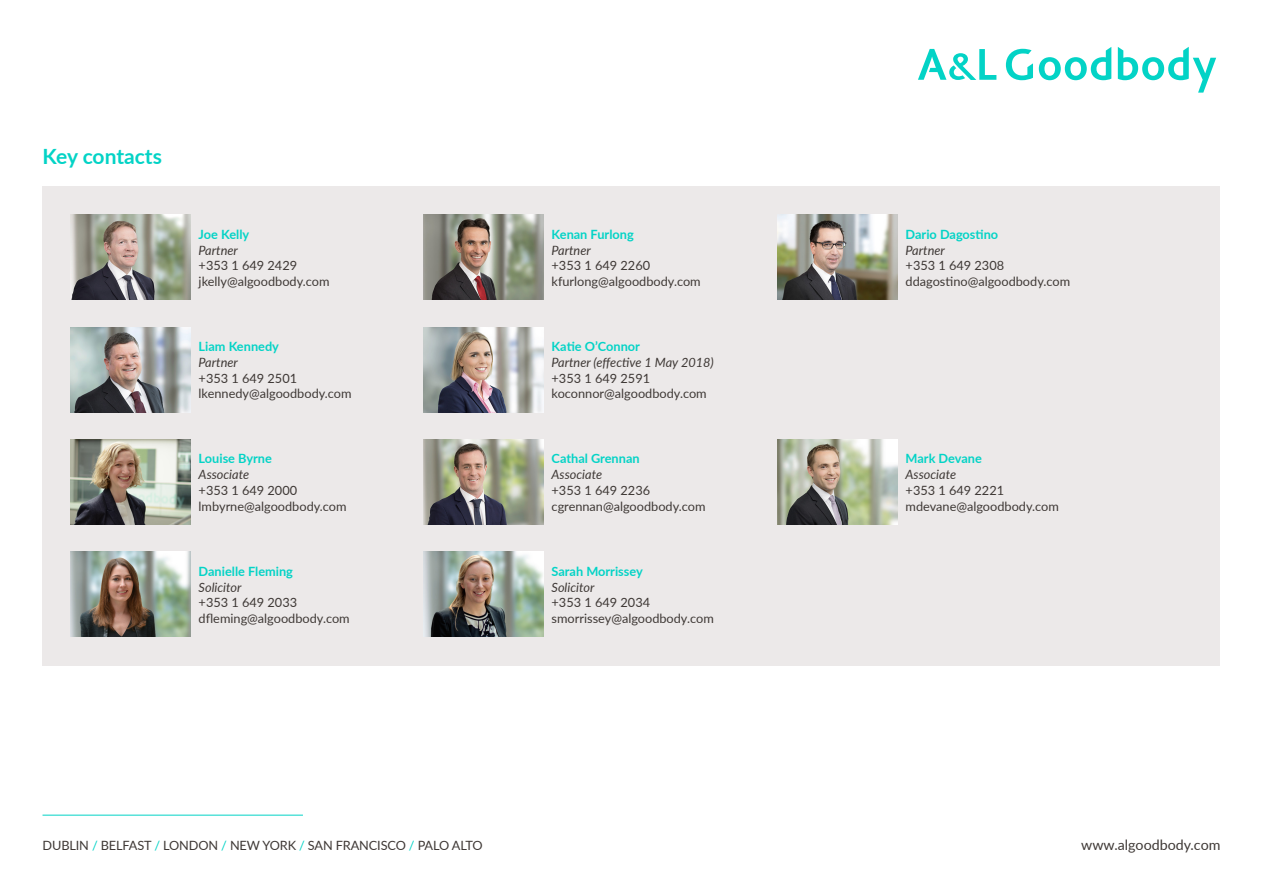
<style>
.page{position:relative;width:1263px;height:893px;background:#fff}
.page>*{position:absolute;margin:0;border:0;box-sizing:border-box;transform-origin:0 0}
.t1{font:700 21px "Lato";color:#03d3c6}
.t2{font:14.25px "Lato";color:#3e3835}
.Contact_Details{font:12.75px "Lato";color:#3e3835}
.Contact_Name{font:700 12.75px "Lato";color:#03d3c6}
.Role{font:italic 12.75px "Lato";color:#3e3835}
.s1{color:#03d3c6}
</style>
<div class="page">
<svg style="left:1039px;top:47px;width:72px;height:33px"></svg>
<svg style="left:1006px;top:49px;width:27px;height:31px"></svg>
<svg style="left:918px;top:49px;width:78px;height:31px"></svg>
<svg style="left:1118px;top:47px;width:98px;height:46px"></svg>
<hr style="left:43px;top:815px;width:260px;height:1px;background:#03d3c6">
<div style="left:43px;top:186px;width:1177px;height:479px;background:#ece9e9"></div>
<img style="left:70px;top:215px;width:120px;height:85px">
<img style="left:423px;top:215px;width:120px;height:85px">
<img style="left:777px;top:215px;width:120px;height:85px">
<img style="left:70px;top:327px;width:120px;height:85px">
<img style="left:423px;top:327px;width:120px;height:85px">
<img style="left:70px;top:439px;width:120px;height:85px">
<img style="left:423px;top:439px;width:120px;height:85px">
<img style="left:777px;top:439px;width:120px;height:85px">
<img style="left:423px;top:552px;width:120px;height:85px">
<img style="left:70px;top:552px;width:120px;height:85px">
<p class="t1" style="left:43px;top:140px;width:121px">Key contacts</p>
<p class="Contact_Name" style="left:199px;top:225px;width:52px">Joe Kelly</p>
<p class="Role" style="left:199px;top:241px;width:41px">Partner</p>
<p class="Contact_Details" style="left:199px;top:256px;width:100px">+353 1 649 2429</p>
<p class="Contact_Details" style="left:199px;top:272px;width:132px">jkelly@algoodbody.com</p>
<p class="Contact_Name" style="left:199px;top:337px;width:82px">Liam Kennedy</p>
<p class="Role" style="left:199px;top:353px;width:41px">Partner</p>
<p class="Contact_Details" style="left:199px;top:369px;width:100px">+353 1 649 2501</p>
<p class="Contact_Details" style="left:199px;top:385px;width:154px">lkennedy@algoodbody.com</p>
<p class="Contact_Name" style="left:199px;top:449px;width:75px">Louise Byrne</p>
<p class="Role" style="left:199px;top:465px;width:52px">Associate</p>
<p class="Contact_Details" style="left:199px;top:481px;width:100px">+353 1 649 2000</p>
<p class="Contact_Details" style="left:199px;top:497px;width:149px">lmbyrne@algoodbody.com</p>
<p class="Contact_Name" style="left:199px;top:562px;width:96px">Danielle Fleming</p>
<p class="Role" style="left:199px;top:578px;width:44px">Solicitor</p>
<p class="Contact_Details" style="left:199px;top:593px;width:100px">+353 1 649 2033</p>
<p class="Contact_Details" style="left:199px;top:609px;width:153px">dfleming@algoodbody.com</p>
<p class="Contact_Name" style="left:552px;top:225px;width:84px">Kenan Furlong</p>
<p class="Role" style="left:552px;top:241px;width:41px">Partner</p>
<p class="Contact_Details" style="left:552px;top:256px;width:100px">+353 1 649 2260</p>
<p class="Contact_Details" style="left:552px;top:272px;width:151px">kfurlong@algoodbody.com</p>
<p class="Contact_Name" style="left:552px;top:337px;width:90px">Katie O’Connor</p>
<p class="Role" style="left:552px;top:353px;width:164px">Partner (effective 1 May 2018)</p>
<p class="Contact_Details" style="left:552px;top:369px;width:100px">+353 1 649 2591</p>
<p class="Contact_Details" style="left:552px;top:385px;width:157px">koconnor@algoodbody.com</p>
<p class="Contact_Name" style="left:552px;top:449px;width:90px">Cathal Grennan</p>
<p class="Role" style="left:552px;top:465px;width:52px">Associate</p>
<p class="Contact_Details" style="left:552px;top:481px;width:100px">+353 1 649 2236</p>
<p class="Contact_Details" style="left:552px;top:497px;width:155px">cgrennan@algoodbody.com</p>
<p class="Contact_Name" style="left:552px;top:562px;width:93px">Sarah Morrissey</p>
<p class="Role" style="left:552px;top:578px;width:44px">Solicitor</p>
<p class="Contact_Details" style="left:552px;top:593px;width:100px">+353 1 649 2034</p>
<p class="Contact_Details" style="left:552px;top:609px;width:164px">smorrissey@algoodbody.com</p>
<p class="Contact_Name" style="left:905px;top:225px;width:94px">Dario Dagostino</p>
<p class="Role" style="left:905px;top:241px;width:41px">Partner</p>
<p class="Contact_Details" style="left:905px;top:256px;width:100px">+353 1 649 2308</p>
<p class="Contact_Details" style="left:905px;top:272px;width:166px">ddagostino@algoodbody.com</p>
<p class="Contact_Name" style="left:905px;top:449px;width:78px">Mark Devane</p>
<p class="Role" style="left:905px;top:465px;width:52px">Associate</p>
<p class="Contact_Details" style="left:905px;top:481px;width:100px">+353 1 649 2221</p>
<p class="Contact_Details" style="left:905px;top:497px;width:155px">mdevane@algoodbody.com</p>
<p class="Contact_Details" style="left:43px;top:836px;width:442px">DUBLIN <span class="s1">/</span> BELFAST <span class="s1">/</span> LONDON <span class="s1">/</span> NEW YORK <span class="s1">/</span> SAN FRANCISCO <span class="s1">/</span> PALO ALTO</p>
<p class="t2" style="left:1081px;top:835px;width:141px">www.algoodbody.com</p>
</div>
